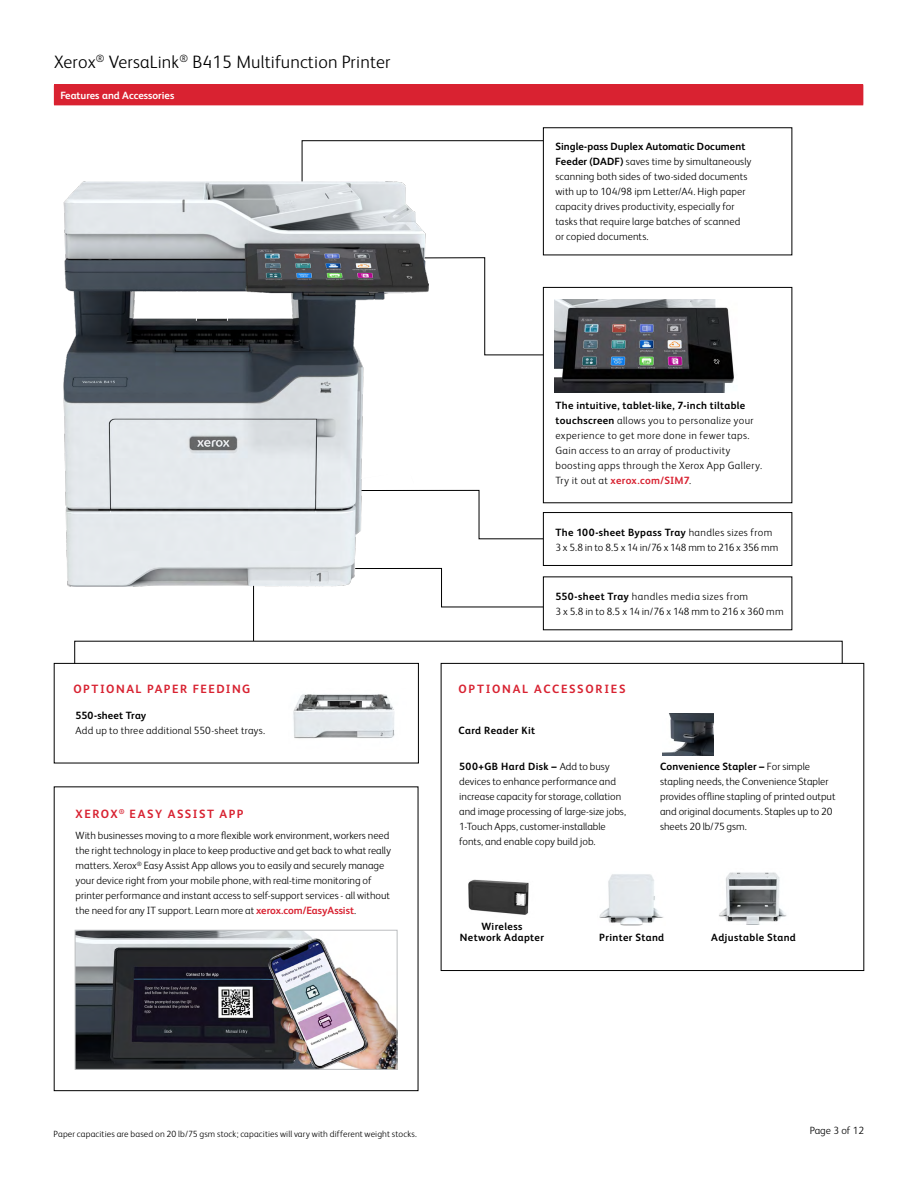
<style>
.page{position:relative;width:918px;height:1188px;background:#fff}
.page>*{position:absolute;margin:0;border:0;box-sizing:border-box;transform-origin:0 0}
.t1{font:300 18px "Xerox Sans";letter-spacing:.01em;color:#000}
.t2{font:700 12px "Xerox Sans";letter-spacing:.13em;color:#d82231}
.t3{font:300 10.5px/15px "Xerox Sans";color:#000}
.t4{font:300 10.5px/15px "Xerox Sans";letter-spacing:.035em;color:#000}
.t5{font:300 10.5px/15px "Xerox Sans";letter-spacing:.025em;color:#000}
.t6{font:700 10.5px/10.5px "Xerox Sans";letter-spacing:.035em;color:#000;text-align:center}
.t7{font:700 10.5px "Xerox Sans";color:#fff}
.t8{font:700 10.5px "Xerox Sans";letter-spacing:.015em;color:#000}
.t9{font:300 9px "Xerox Sans";letter-spacing:.015em;color:#000}
.s1{font-weight:700}
.s2{font-weight:700;color:#d82231}
</style>
<div class="page">
<div style="left:54px;top:85px;width:809px;height:20px;background:#d92231"></div>
<hr style="left:54px;top:84px;width:809px;height:1px;background:#d92231">
<hr style="left:54px;top:105px;width:809px;height:1px;background:#d92231">
<svg style="left:54px;top:786px;width:364px;height:305px"></svg>
<svg style="left:543px;top:355px;width:249px;height:135px"></svg>
<svg style="left:441px;top:663px;width:423px;height:308px"></svg>
<svg style="left:54px;top:663px;width:365px;height:100px"></svg>
<svg style="left:428px;top:490px;width:364px;height:140px"></svg>
<div style="left:75px;top:641px;width:767px;height:23px;border:1px solid #000"></div>
<hr style="left:253px;top:582px;width:1px;height:59px;background:#000">
<svg style="left:302px;top:127px;width:490px;height:228px"></svg>
<img style="left:288px;top:688px;width:119px;height:62px">
<img style="left:64px;top:181px;width:364px;height:405px">
<img style="left:662px;top:713px;width:51px;height:42px">
<img style="left:468px;top:879px;width:68px;height:39px">
<img style="left:555px;top:300px;width:186px;height:93px">
<img style="left:77px;top:932px;width:318px;height:136px">
<div style="left:75px;top:930px;width:322px;height:140px;border:1px solid #bcbec0"></div>
<img style="left:719px;top:869px;width:69px;height:56px">
<img style="left:598px;top:872px;width:67px;height:53px">
<h1 class="t1" style="left:54px;top:50px;width:338px">Xerox<sup>®</sup> VersaLink<sup>®</sup> B415 Multifunction Printer</h1>
<p class="t7" style="left:60px;top:88px;width:115px">Features and Accessories</p>
<p class="t3" style="left:555px;top:139px;width:198px"><span class="s1">Single-pass Duplex Automatic Document Feeder (DADF)</span> saves time by simultaneously scanning both sides of two-sided documents with up to 104/98 ipm Letter/A4. High paper capacity drives productivity, especially for tasks that require large batches of scanned or copied documents.</p>
<p class="t4" style="left:555px;top:397px;width:208px"><span class="s1">The intuitive, tablet-like, 7-inch tiltable touchscreen</span> allows you to personalize your experience to get more done in fewer taps.<br>Gain access to an array of productivity boosting apps through the Xerox App Gallery.<br>Try it out at <span class="s2">xerox.com/SIM7</span>.</p>
<p class="t3" style="left:555px;top:524px;width:224px"><span class="s1">The 100-sheet Bypass Tray</span> handles sizes from<br>3 x 5.8 in to 8.5 x 14 in/76 x 148 mm to 216 x 356 mm</p>
<p class="t5" style="left:555px;top:588px;width:230px"><span class="s1">550-sheet Tray</span> handles media sizes from<br>3 x 5.8 in to 8.5 x 14 in/76 x 148 mm to 216 x 360 mm</p>
<p class="t2" style="left:73px;top:681px;width:179px">OPTIONAL PAPER FEEDING</p>
<p class="t2" style="left:458px;top:681px;width:169px">OPTIONAL ACCESSORIES</p>
<p class="t8" style="left:76px;top:708px;width:72px">550-sheet Tray</p>
<p class="t3" style="left:76px;top:722px;width:191px">Add up to three additional 550-sheet trays.</p>
<p class="t6" style="left:458px;top:725px;width:78px">Card Reader Kit</p>
<p class="t2" style="left:76px;top:806px;width:169px">XEROX<sup>®</sup> EASY ASSIST APP</p>
<p class="t3" style="left:76px;top:828px;width:317px">With businesses moving to a more flexible work environment, workers need the right technology in place to keep productive and get back to what really matters. Xerox<sup>®</sup> Easy Assist App allows you to easily and securely manage your device right from your mobile phone, with real-time monitoring of printer performance and instant access to self-support services - all without the need for any IT support. Learn more at <span class="s2">xerox.com/EasyAssist</span>.</p>
<p class="t3" style="left:459px;top:758px;width:168px"><span class="s1">500+GB Hard Disk –</span> Add to busy devices to enhance performance and increase capacity for storage, collation and image processing of large-size jobs, 1-Touch Apps, customer-installable fonts, and enable copy build job.</p>
<p class="t3" style="left:660px;top:758px;width:177px"><span class="s1">Convenience Stapler –</span> For simple stapling needs, the Convenience Stapler provides offline stapling of printed output and original documents. Staples up to 20 sheets 20 lb/75 gsm.</p>
<p class="t6" style="left:460px;top:921px;width:86px">Wireless<br>Network Adapter</p>
<p class="t6" style="left:599px;top:931px;width:66px">Printer Stand</p>
<p class="t6" style="left:711px;top:931px;width:86px">Adjustable Stand</p>
<p class="t9" style="left:54px;top:1128px;width:365px">Paper capacities are based on 20 lb/75 gsm stock; capacities will vary with different weight stocks.</p>
<p class="t3" style="left:810px;top:1122px;width:56px">Page 3 of 12</p>
</div>
